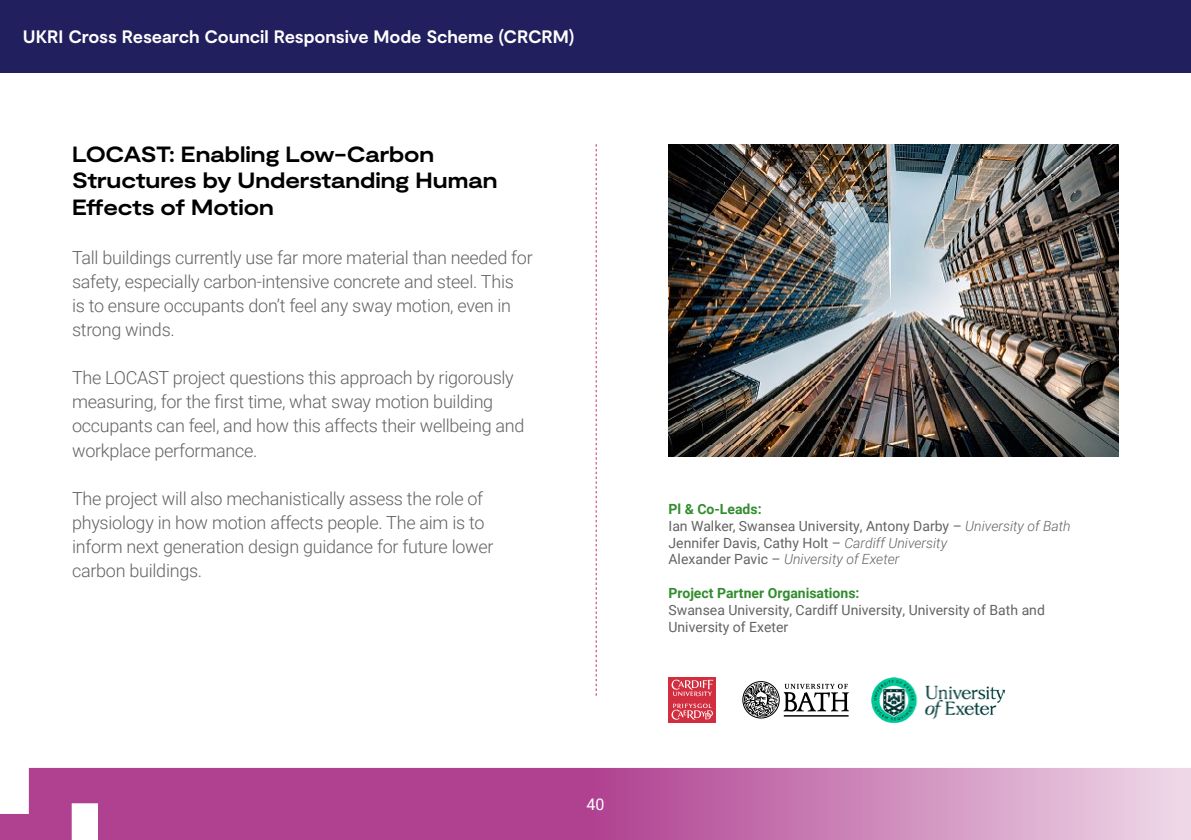
<style>
.page{position:relative;width:1191px;height:840px;background:#fff}
.page>*{position:absolute;margin:0;border:0;box-sizing:border-box;transform-origin:0 0}
.H2__Major_Sections{font:700 expanded 22px/26.4px "Moderat";letter-spacing:-.005em;color:#000}
.P__Body_Text{font:300 18px/24px "Roboto";letter-spacing:-.015em;color:#646363}
.t1{font:700 18px "Moderat";letter-spacing:-.005em;color:#fff}
.t2{font:16px "Roboto";color:#fff}
.P__Body_Text_DELEGATES{font:14px/16.8px "Roboto";color:#646363}
.H3__Subsection_Delegates{font:700 14px "Roboto";color:#328d2e}
.P__Body_Text_DELEGATES-2{font:italic 300 14px "Roboto";color:#646363}
.s1{font-weight:300;font-style:italic}
.s2{font-weight:400;font-style:normal}
</style>
<div class="page">
<svg style="left:0;top:767px;width:1191px;height:72px;background:#c26eab"></svg>
<div style="left:0;top:0;width:1191px;height:72px;background:#211f5e"></div>
<svg style="left:596px;top:144px;width:1px;height:551px"></svg>
<img style="left:668px;top:144px;width:451px;height:312px">
<div style="left:668px;top:700px;width:47px;height:22px;background:#d32e3f"></div>
<svg style="left:671px;top:703px;width:42px;height:16px"></svg>
<div style="left:668px;top:676px;width:47px;height:22px;background:#d32e3f"></div>
<svg style="left:671px;top:679px;width:42px;height:17px"></svg>
<div style="left:742px;top:680px;width:37px;height:38px;border:1px solid #000;border-radius:50%"></div>
<svg style="left:744px;top:682px;width:105px;height:34px"></svg>
<hr style="left:784px;top:714px;width:64px;height:2px;background:#000">
<img style="left:871px;top:677px;width:133px;height:45px">
<p class="t1" style="left:23px;top:26px;width:553px">UKRI Cross Research Council Responsive Mode Scheme (CRCRM)</p>
<h2 class="H2__Major_Sections" style="left:72px;top:142px;width:427px">LOCAST: Enabling Low-Carbon<br>Structures by Understanding Human<br>Effects of Motion</h2>
<p class="P__Body_Text" style="left:72px;top:245px;width:462px">Tall buildings currently use far more material than needed for safety, especially carbon-intensive concrete and steel. This<br>is to ensure occupants don’t feel any sway motion, even in strong winds.</p>
<p class="P__Body_Text" style="left:72px;top:365px;width:454px">The LOCAST project questions this approach by rigorously measuring, for the first time, what sway motion building occupants can feel, and how this affects their wellbeing and workplace performance.</p>
<p class="P__Body_Text" style="left:72px;top:485px;width:423px">The project will also mechanistically assess the role of physiology in how motion affects people. The aim is to inform next generation design guidance for future lower carbon buildings.</p>
<h3 class="H3__Subsection_Delegates" style="left:668px;top:499px;width:95px">Pl &amp; Co-Leads:</h3>
<p class="P__Body_Text_DELEGATES" style="left:668px;top:516px;width:404px">Ian Walker, Swansea University, Antony Darby – <span class="s1">University of Bath</span></p>
<p class="P__Body_Text_DELEGATES" style="left:668px;top:533px;width:280px">Jennifer Davis, Cathy Holt – <span class="s1">Cardiff University</span></p>
<p class="P__Body_Text_DELEGATES-2" style="left:668px;top:549px;width:232px"><span class="s2">Alexander Pavic –</span> University of Exeter</p>
<h3 class="H3__Subsection_Delegates" style="left:668px;top:583px;width:192px">Project Partner Organisations:</h3>
<p class="P__Body_Text_DELEGATES" style="left:668px;top:600px;width:378px">Swansea University, Cardiff University, University of Bath and<br>University of Exeter</p>
<p class="t2" style="left:586px;top:792px;width:19px">40</p>
</div>
